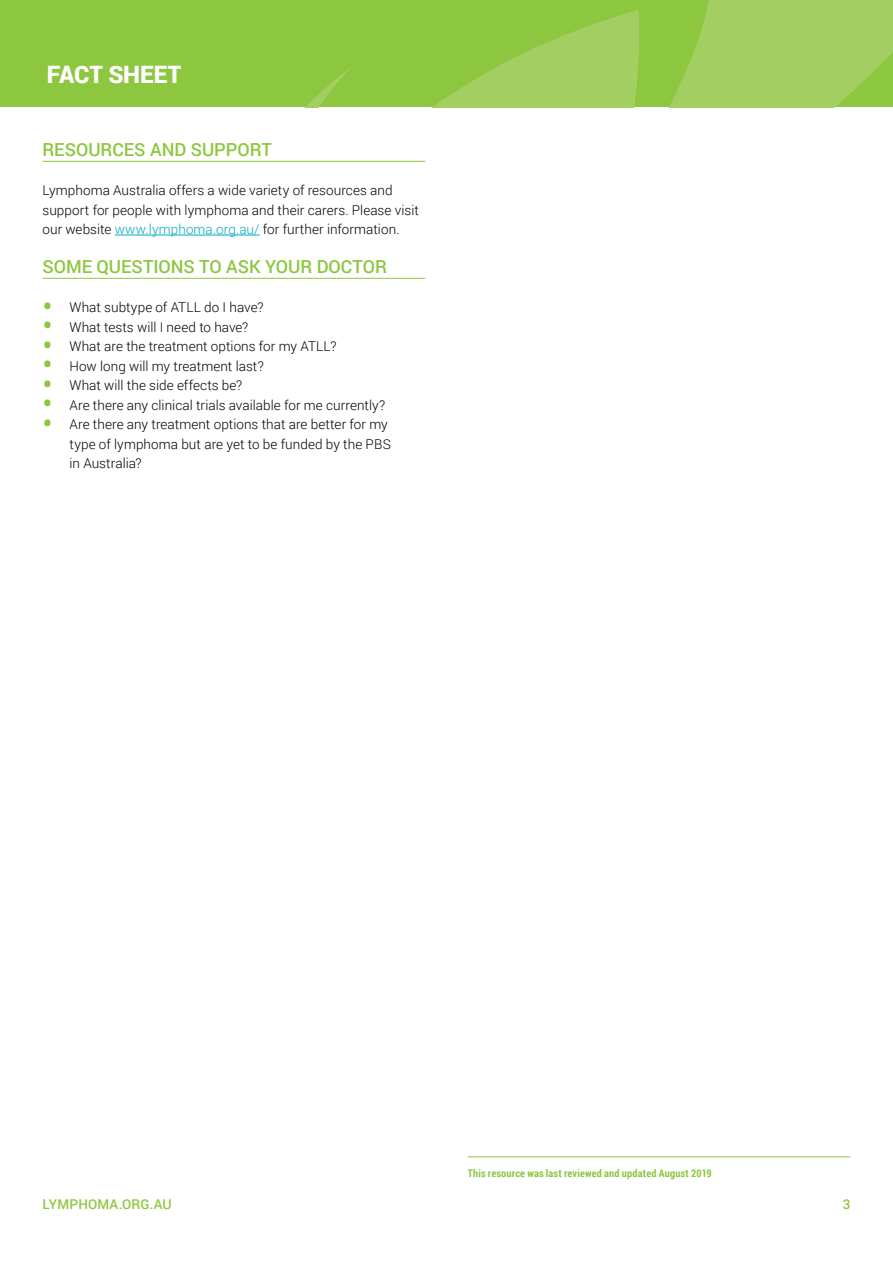
<style>
.page{position:relative;width:893px;height:1263px;background:#fff}
.page>*{position:absolute;margin:0;border:0;box-sizing:border-box;transform-origin:0 0}
.t1{font:900 24px "Roboto";letter-spacing:-.005em;color:#fff}
.t2{font:500 18px "Roboto";letter-spacing:-.005em;color:#8dc63f}
.t3{font:300 13.5px/19.5px "Roboto";letter-spacing:.005em;color:#000}
.t4{font:500 13.5px "Roboto";letter-spacing:.01em;color:#8dc63f}
.t5{font:700 10.5px "Roboto Condensed";letter-spacing:.02em;color:#8dc63f}
.s1{color:#00abc5}
.s2{font-weight:400;font-size:30px;color:#8dc63f}
</style>
<div class="page">
<div style="left:0;top:0;width:893px;height:107px;background:#8dc63f"></div>
<svg style="left:306px;top:0;width:587px;height:107px;fill:#a3cf62"></svg>
<hr style="left:43px;top:161px;width:382px;height:1px;background:#8dc63f">
<hr style="left:115px;top:235px;width:145px;height:1px;background:#00abc5">
<hr style="left:43px;top:278px;width:382px;height:1px;background:#8dc63f">
<hr style="left:468px;top:1156px;width:382px;height:1px;background:#8dc63f">
<h1 class="t1" style="left:47px;top:57px;width:136px">FACT SHEET</h1>
<h2 class="t2" style="left:43px;top:137px;width:231px">RESOURCES AND SUPPORT</h2>
<p class="t3" style="left:43px;top:180px;width:378px">Lymphoma Australia offers a wide variety of resources and support for people with lymphoma and their carers. Please visit our website <span class="s1">www.lymphoma.org.au/</span> for further information.</p>
<h2 class="t2" style="left:43px;top:254px;width:346px">SOME QUESTIONS TO ASK YOUR DOCTOR</h2>
<p class="t3" style="left:43px;top:297px;width:222px"><span class="s2">•</span> What subtype of ATLL do I have?</p>
<p class="t3" style="left:43px;top:317px;width:207px"><span class="s2">•</span> What tests will I need to have?</p>
<p class="t3" style="left:43px;top:336px;width:295px"><span class="s2">•</span> What are the treatment options for my ATLL?</p>
<p class="t3" style="left:43px;top:356px;width:223px"><span class="s2">•</span> How long will my treatment last?</p>
<p class="t3" style="left:43px;top:375px;width:201px"><span class="s2">•</span> What will the side effects be?</p>
<p class="t3" style="left:43px;top:395px;width:344px"><span class="s2">•</span> Are there any clinical trials available for me currently?</p>
<p class="t3" style="left:70px;top:414px;width:323px;text-indent:-27px"><span class="s2">•</span> Are there any treatment options that are better for my type of lymphoma but are yet to be funded by the PBS in Australia?</p>
<p class="t5" style="left:468px;top:1166px;width:246px">This resource was last reviewed and updated August 2019</p>
<p class="t4" style="left:43px;top:1195px;width:131px">LYMPHOMA.ORG.AU</p>
<p class="t4" style="left:843px;top:1195px;width:9px">3</p>
</div>
